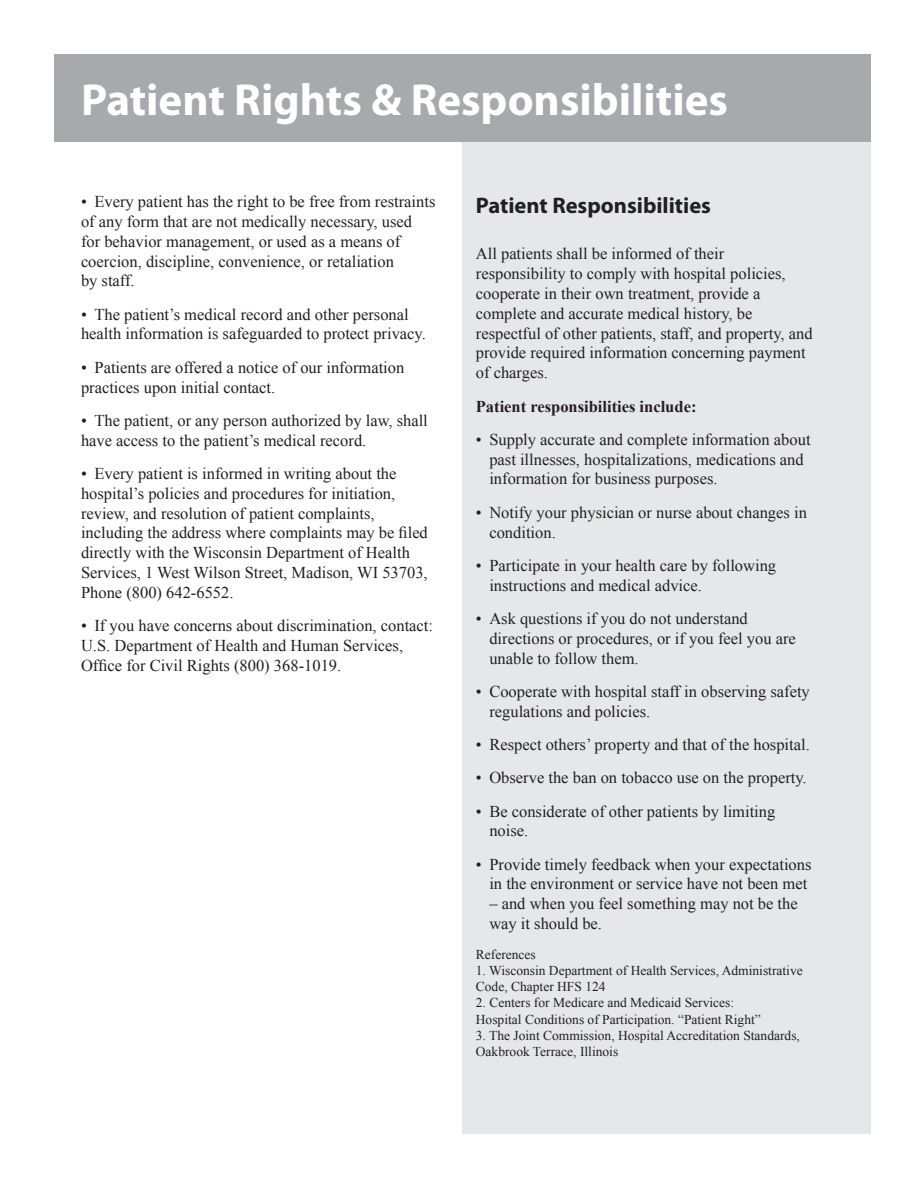
<style>
.page{position:relative;width:918px;height:1188px;background:#fff}
.page>*{position:absolute;margin:0;border:0;box-sizing:border-box;transform-origin:0 0}
.t1{font:700 45px "Myriad Pro";color:#fff}
.Bullets{font:700 22.5px "Myriad Pro";color:#231f20}
.Bullets-2{font:16.5px/19.8px "Times New Roman";color:#231f20}
.Bullets-3{font:700 16.5px "Times New Roman";color:#231f20}
.Bullets-4{font:13.5px/16.2px "Times New Roman";color:#231f20}
</style>
<div class="page">
<div style="left:462px;top:142px;width:409px;height:992px;background:#e6e7e9"></div>
<div style="left:54px;top:54px;width:817px;height:88px;background:#a8a9ad"></div>
<p class="t1" style="left:81px;top:70px;width:648px">Patient Rights &amp; Responsibilities</p>
<p class="Bullets-2" style="left:81px;top:192px;width:356px">• Every patient has the right to be free from restraints of any form that are not medically necessary, used for behavior management, or used as a means of coercion, discipline, convenience, or retaliation<br>by staff.</p>
<p class="Bullets-2" style="left:81px;top:304px;width:346px">• The patient’s medical record and other personal health information is safeguarded to protect privacy.</p>
<p class="Bullets-2" style="left:81px;top:357px;width:325px">• Patients are offered a notice of our information practices upon initial contact.</p>
<p class="Bullets-2" style="left:81px;top:410px;width:348px">• The patient, or any person authorized by law, shall have access to the patient’s medical record.</p>
<p class="Bullets-2" style="left:81px;top:463px;width:348px">• Every patient is informed in writing about the hospital’s policies and procedures for initiation, review, and resolution of patient complaints, including the address where complaints may be filed directly with the Wisconsin Department of Health Services, 1 West Wilson Street, Madison, WI 53703, Phone (800) 642-6552.</p>
<p class="Bullets-2" style="left:81px;top:615px;width:354px">• If you have concerns about discrimination, contact:<br>U.S. Department of Health and Human Services,<br>Office for Civil Rights (800) 368-1019.</p>
<p class="Bullets" style="left:476px;top:190px;width:237px">Patient Responsibilities</p>
<p class="Bullets-2" style="left:476px;top:244px;width:338px">All patients shall be informed of their responsibility to comply with hospital policies, cooperate in their own treatment, provide a complete and accurate medical history, be respectful of other patients, staff, and property, and provide required information concerning payment of charges.</p>
<p class="Bullets-3" style="left:476px;top:395px;width:222px">Patient responsibilities include:</p>
<p class="Bullets-2" style="left:489px;top:429px;width:323px;text-indent:-13px">• Supply accurate and complete information about past illnesses, hospitalizations, medications and information for business purposes.</p>
<p class="Bullets-2" style="left:489px;top:502px;width:319px;text-indent:-13px">• Notify your physician or nurse about changes in condition.</p>
<p class="Bullets-2" style="left:489px;top:555px;width:288px;text-indent:-13px">• Participate in your health care by following instructions and medical advice.</p>
<p class="Bullets-2" style="left:489px;top:608px;width:308px;text-indent:-13px">• Ask questions if you do not understand directions or procedures, or if you feel you are unable to follow them.</p>
<p class="Bullets-2" style="left:489px;top:681px;width:322px;text-indent:-13px">• Cooperate with hospital staff in observing safety regulations and policies.</p>
<p class="Bullets-2" style="left:476px;top:734px;width:335px">• Respect others’ property and that of the hospital.</p>
<p class="Bullets-2" style="left:476px;top:768px;width:332px">• Observe the ban on tobacco use on the property.</p>
<p class="Bullets-2" style="left:489px;top:801px;width:287px;text-indent:-13px">• Be considerate of other patients by limiting noise.</p>
<p class="Bullets-2" style="left:476px;top:854px;width:337px;text-align:center">• Provide timely feedback when your expectations in the environment or service have not been met</p>
<p class="Bullets-2" style="left:489px;top:894px;width:310px">– and when you feel something may not be the way it should be.</p>
<p class="Bullets-4" style="left:476px;top:946px;width:61px">References</p>
<p class="Bullets-4" style="left:476px;top:962px;width:328px">1. Wisconsin Department of Health Services, Administrative<br>Code, Chapter HFS 124</p>
<p class="Bullets-4" style="left:476px;top:995px;width:260px">2. Centers for Medicare and Medicaid Services:</p>
<p class="Bullets-4" style="left:476px;top:1011px;width:287px">Hospital Conditions of Participation. “Patient Right”</p>
<p class="Bullets-4" style="left:476px;top:1027px;width:326px">3. The Joint Commission, Hospital Accreditation Standards,</p>
<p class="Bullets-4" style="left:476px;top:1043px;width:144px">Oakbrook Terrace, Illinois</p>
</div>
